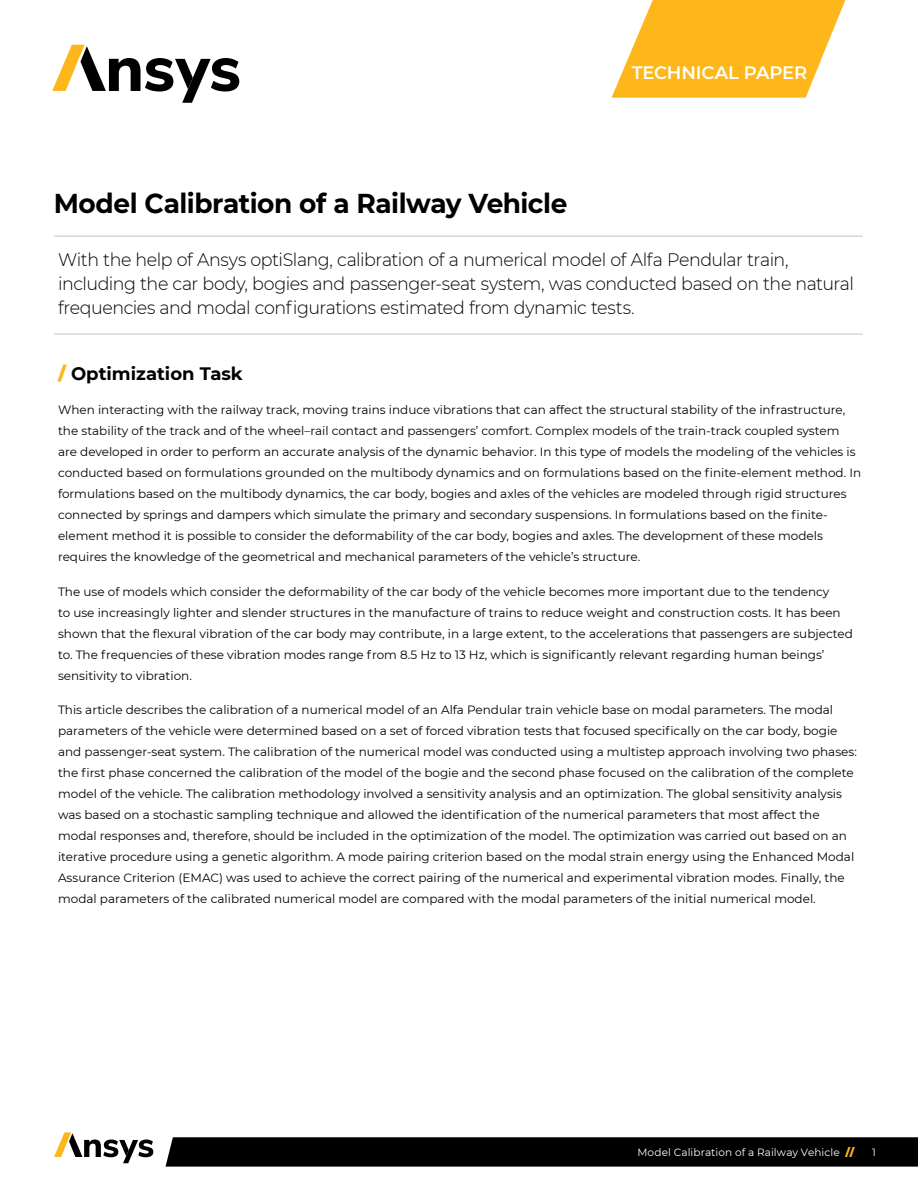
<style>
.page{position:relative;width:918px;height:1188px;background:#fff}
.page>*{position:absolute;margin:0;border:0;box-sizing:border-box;transform-origin:0 0}
.t1{font:700 27.3px "Montserrat";letter-spacing:-.02em;color:#000}
.t2{font:300 18px/24px "Montserrat";letter-spacing:-.025em;color:#000}
.t3{font:700 18px "Montserrat";color:#000}
.t4{font:600 18px "Montserrat";letter-spacing:-.01em;color:#fff}
.t5{font:12px/21px "Montserrat";color:#000}
.t6{font:10.5px "Montserrat";letter-spacing:.01em;color:#fff}
.s1{font-weight:900;color:#fdb71a}
</style>
<div class="page">
<svg style="left:166px;top:1137px;width:752px;height:30px;background:#060606"></svg>
<svg style="left:54px;top:1132px;width:99px;height:31px"></svg>
<hr style="left:54px;top:333px;width:809px;height:2px;background:#d9d8d6">
<hr style="left:54px;top:235px;width:809px;height:2px;background:#d9d8d6">
<svg style="left:52px;top:45px;width:187px;height:58px"></svg>
<svg style="left:612px;top:0;width:233px;height:98px"></svg>
<h1 class="t1" style="left:54px;top:184px;width:515px">Model Calibration of a Railway Vehicle</h1>
<h2 class="t4" style="left:632px;top:59px;width:177px">TECHNICAL PAPER</h2>
<p class="t2" style="left:58px;top:247px;width:798px">With the help of Ansys optiSlang, calibration of a numerical model of Alfa Pendular train, including the car body, bogies and passenger-seat system, was conducted based on the natural frequencies and modal configurations estimated from dynamic tests.</p>
<h2 class="t3" style="left:58px;top:360px;width:186px"><span class="s1">/</span> Optimization Task</h2>
<p class="t5" style="left:58px;top:399px;width:805px">When interacting with the railway track, moving trains induce vibrations that can affect the structural stability of the infrastructure, the stability of the track and of the wheel–rail contact and passengers’ comfort. Complex models of the train-track coupled system are developed in order to perform an accurate analysis of the dynamic behavior. In this type of models the modeling of the vehicles is conducted based on formulations grounded on the multibody dynamics and on formulations based on the finite-element method. In formulations based on the multibody dynamics, the car body, bogies and axles of the vehicles are modeled through rigid structures connected by springs and dampers which simulate the primary and secondary suspensions. In formulations based on the finite&shy;element method it is possible to consider the deformability of the car body, bogies and axles. The development of these models requires the knowledge of the geometrical and mechanical parameters of the vehicle’s structure.</p>
<p class="t5" style="left:58px;top:581px;width:796px">The use of models which consider the deformability of the car body of the vehicle becomes more important due to the tendency<br>to use increasingly lighter and slender structures in the manufacture of trains to reduce weight and construction costs. It has been shown that the flexural vibration of the car body may contribute, in a large extent, to the accelerations that passengers are subjected to. The frequencies of these vibration modes range from 8.5 Hz to 13 Hz, which is significantly relevant regarding human beings’ sensitivity to vibration.</p>
<p class="t5" style="left:58px;top:699px;width:800px">This article describes the calibration of a numerical model of an Alfa Pendular train vehicle base on modal parameters. The modal parameters of the vehicle were determined based on a set of forced vibration tests that focused specifically on the car body, bogie and passenger-seat system. The calibration of the numerical model was conducted using a multistep approach involving two phases: the first phase concerned the calibration of the model of the bogie and the second phase focused on the calibration of the complete model of the vehicle. The calibration methodology involved a sensitivity analysis and an optimization. The global sensitivity analysis was based on a stochastic sampling technique and allowed the identification of the numerical parameters that most affect the modal responses and, therefore, should be included in the optimization of the model. The optimization was carried out based on an iterative procedure using a genetic algorithm. A mode pairing criterion based on the modal strain energy using the Enhanced Modal Assurance Criterion (EMAC) was used to achieve the correct pairing of the numerical and experimental vibration modes. Finally, the modal parameters of the calibrated numerical model are compared with the modal parameters of the initial numerical model.</p>
<p class="t6" style="left:637px;top:1145px;width:218px">Model Calibration of a Railway Vehicle <span class="s1">//</span></p>
<p class="t6" style="left:872px;top:1145px;width:5px">1</p>
</div>
